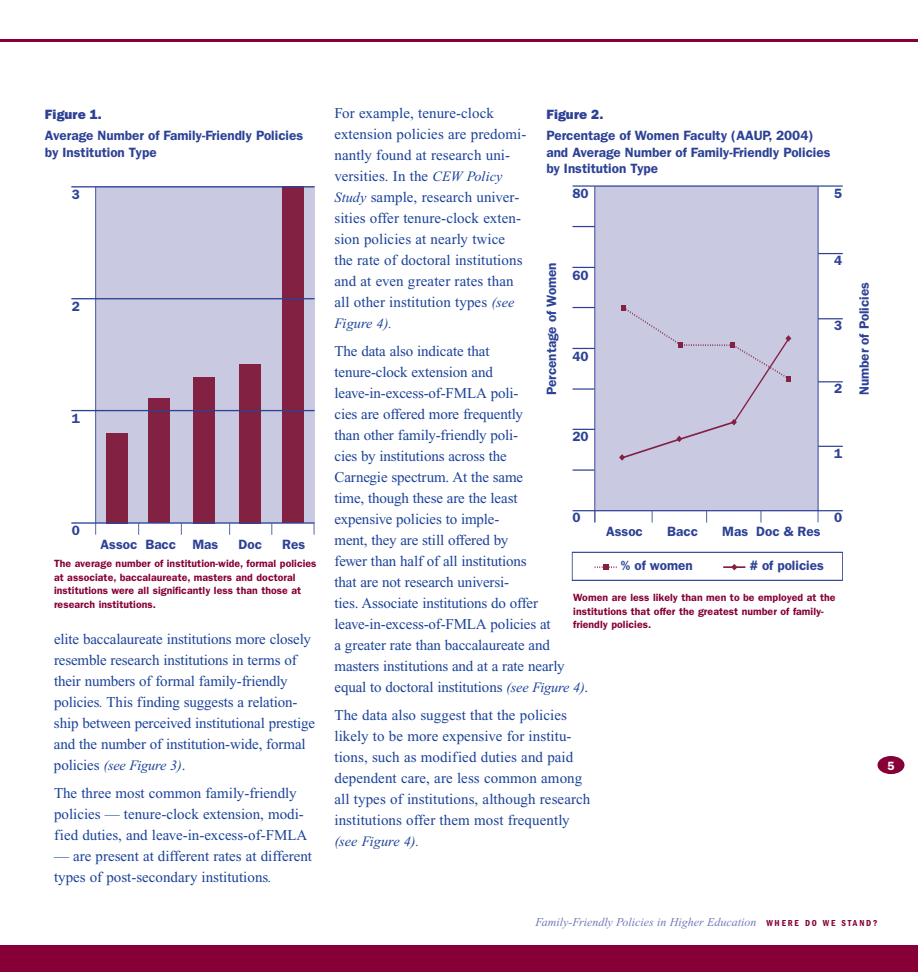
<style>
.page{position:relative;width:918px;height:972px;background:#fff}
.page>*{position:absolute;margin:0;border:0;box-sizing:border-box;transform-origin:0 0}
.t1{font:15px/21px "Times New Roman";letter-spacing:-.01em;color:#1b4299}
.t2{font:italic 14.25px "Times New Roman";letter-spacing:-.01em;color:#1b4299}
.t3{font:600 13.5px/16.2px "Franklin Gothic";color:#2d4296}
.t4{font:800 13.5px "Franklin Gothic";color:#2d4296}
.t5{font:italic 12px "Times New Roman";color:#7179b9}
.t6{font:600 12px "Franklin Gothic";color:#fff}
.t7{font:600 10.5px/13.5px "Franklin Gothic";letter-spacing:.005em;color:#860037}
.s1{font-style:italic;font-size:14.25px}
.s2{font-style:normal;font-size:15px}
.s3{font-family:"Franklin Gothic";font-weight:600;font-style:normal;font-stretch:condensed;font-size:9px;color:#860037}
</style>
<div class="page">
<div style="left:878px;top:756px;width:26px;height:18px;background:#860037;border-radius:50%"></div>
<div style="left:0;top:945px;width:918px;height:27px;background:#860037"></div>
<hr style="left:0;top:39px;width:918px;height:3px;background:#860037">
<div style="left:95px;top:187px;width:220px;height:336px;background:#c9c9e2"></div>
<div style="left:106px;top:433px;width:21px;height:90px;background:#822141"></div>
<div style="left:149px;top:398px;width:21px;height:125px;background:#822141"></div>
<div style="left:194px;top:377px;width:21px;height:146px;background:#822141"></div>
<div style="left:239px;top:364px;width:22px;height:159px;background:#822141"></div>
<div style="left:282px;top:187px;width:22px;height:336px;background:#822141"></div>
<hr style="left:95px;top:187px;width:1px;height:348px;background:#2d4296">
<hr style="left:71px;top:410px;width:244px;height:1px;background:#2d4296">
<hr style="left:71px;top:298px;width:244px;height:1px;background:#2d4296">
<hr style="left:71px;top:186px;width:244px;height:1px;background:#2d4296">
<hr style="left:71px;top:523px;width:244px;height:1px;background:#2d4296">
<div style="left:594px;top:186px;width:225px;height:325px;background:#c9c9e2"></div>
<svg style="left:595px;top:565px;width:22px;height:5px"></svg>
<svg style="left:732px;top:564px;width:5px;height:6px"></svg>
<hr style="left:723px;top:566px;width:22px;height:2px;background:#822141">
<div style="left:572px;top:552px;width:271px;height:28px;border:1px solid #2d4296"></div>
<svg style="left:573px;top:429px;width:21px;height:1px"></svg>
<svg style="left:573px;top:348px;width:21px;height:1px"></svg>
<hr style="left:573px;top:186px;width:270px;height:1px;background:#2d4296">
<svg style="left:573px;top:226px;width:21px;height:1px"></svg>
<svg style="left:819px;top:253px;width:24px;height:1px"></svg>
<svg style="left:819px;top:318px;width:24px;height:1px"></svg>
<svg style="left:819px;top:381px;width:24px;height:1px"></svg>
<svg style="left:819px;top:446px;width:24px;height:1px"></svg>
<svg style="left:573px;top:307px;width:21px;height:1px"></svg>
<svg style="left:573px;top:389px;width:21px;height:1px"></svg>
<svg style="left:573px;top:470px;width:21px;height:1px"></svg>
<svg style="left:652px;top:511px;width:1px;height:12px"></svg>
<svg style="left:706px;top:511px;width:1px;height:12px"></svg>
<svg style="left:760px;top:511px;width:1px;height:12px"></svg>
<hr style="left:573px;top:510px;width:270px;height:1px;background:#2d4296">
<svg style="left:573px;top:267px;width:21px;height:1px"></svg>
<hr style="left:594px;top:187px;width:1px;height:335px;background:#2d4296">
<hr style="left:818px;top:187px;width:1px;height:335px;background:#2d4296">
<svg style="left:619px;top:305px;width:172px;height:156px"></svg>
<p class="t1" style="left:334px;top:104px;width:193px">For example, tenure-clock extension policies are predomi&shy;nantly found at research uni&shy;versities. In the <span class="s1">CEW Policy<br>Study</span> sample, research univer&shy;sities offer tenure-clock exten&shy;sion policies at nearly twice the rate of doctoral institutions and at even greater rates than all other institution types <span class="s1">(see</span></p>
<p class="t2" style="left:334px;top:319px;width:59px">Figure 4).</p>
<p class="t1" style="left:334px;top:342px;width:255px">The data also indicate that<br>tenure-clock extension and leave-in-excess-of-FMLA poli-<br>cies are offered more frequently<br>than other family-friendly poli-<br>cies by institutions across the<br>Carnegie spectrum. At the same<br>time, though these are the least<br>expensive policies to imple-<br>ment, they are still offered by<br>fewer than half of all institutions<br>that are not research universi-<br>ties. Associate institutions do offer leave-in-excess-of-FMLA policies at<br>a greater rate than baccalaureate and masters institutions and at a rate nearly equal to doctoral institutions <span class="s1">(see Figure 4)</span>.</p>
<p class="t1" style="left:334px;top:706px;width:257px">The data also suggest that the policies likely to be more expensive for institu&shy;tions, such as modified duties and paid dependent care, are less common among all types of institutions, although research institutions offer them most frequently</p>
<p class="t2" style="left:334px;top:836px;width:86px">(see Figure 4).</p>
<p class="t4" style="left:546px;top:110px;width:59px">Figure 2.</p>
<p class="t3" style="left:546px;top:129px;width:286px">Percentage of Women Faculty (AAUP 2004) and Average Number of Family-Friendly Policies by nstitution Type</p>
<p class="t4" style="left:45px;top:110px;width:59px">Figure 1.</p>
<p class="t3" style="left:45px;top:129px;width:260px">Average Number of Family-Friendly Policies by nstitution Type</p>
<p class="t3" style="left:834px;top:186px;width:10px">5</p>
<p class="t3" style="left:572px;top:187px;width:18px">80</p>
<p class="t3" style="left:72px;top:188px;width:10px">3</p>
<p class="t3" style="left:834px;top:254px;width:10px">4</p>
<p class="t3" style="left:545px;top:395px;width:135px;rotate:-90deg">Percentage of Women</p>
<p class="t3" style="left:572px;top:268px;width:18px">60</p>
<p class="t3" style="left:72px;top:300px;width:10px">2</p>
<p class="t3" style="left:834px;top:319px;width:10px">3</p>
<p class="t3" style="left:572px;top:349px;width:18px">40</p>
<p class="t3" style="left:834px;top:382px;width:10px">2</p>
<p class="t3" style="left:72px;top:411px;width:10px">1</p>
<p class="t3" style="left:572px;top:430px;width:18px">20</p>
<p class="t3" style="left:834px;top:446px;width:10px">1</p>
<p class="t3" style="left:572px;top:511px;width:10px">0</p>
<p class="t3" style="left:834px;top:511px;width:10px">0</p>
<p class="t3" style="left:72px;top:523px;width:10px">0</p>
<p class="t3" style="left:606px;top:525px;width:38px">Assoc</p>
<p class="t3" style="left:667px;top:525px;width:32px">Bacc</p>
<p class="t3" style="left:722px;top:525px;width:100px">Mas Doc &amp; Res</p>
<p class="t3" style="left:101px;top:537px;width:119px">Assoc Bacc Mas</p>
<p class="t3" style="left:239px;top:537px;width:25px">Doc</p>
<p class="t3" style="left:282px;top:537px;width:24px">Res</p>
<p class="t7" style="left:54px;top:558px;width:264px">The average number of institution-wide, formal policies at associate, baccalaureate, masters and doctoral institutions were all significantly less than those at research institutions.</p>
<p class="t3" style="left:621px;top:558px;width:73px">% of women</p>
<p class="t3" style="left:750px;top:558px;width:75px"># of policies</p>
<p class="t7" style="left:573px;top:592px;width:264px">Women are less likely than men to be employed at the institutions that offer the greatest number of family&shy;friendly policies.</p>
<p class="t1" style="left:54px;top:630px;width:263px">elite baccalaureate institutions more closely resemble research institutions in terms of their numbers of formal family-friendly policies<span class="s1">.</span> This finding suggests a relation&shy;ship between perceived institutional prestige and the number of institution-wide, formal</p>
<p class="t2" style="left:54px;top:760px;width:133px"><span class="s2">policies</span> (see Figure 3)<span class="s2">.</span></p>
<p class="t1" style="left:54px;top:784px;width:255px">The three most common family-friendly policies — tenure-clock extension, modi&shy;fied duties, and leave-in-excess-of-FMLA</p>
<p class="t1" style="left:54px;top:847px;width:260px">— are present at different rates at different types of post-secondary institutions<span class="s1">.</span></p>
<p class="t3" style="left:857px;top:395px;width:115px;rotate:-90deg">Number of Policies</p>
<p class="t6" style="left:887px;top:761px;width:9px">5</p>
<p class="t5" style="left:535px;top:918px;width:344px">Family-Friendly Policies in Higher Education <span class="s3">W H E R E D O W E S T A N D ?</span></p>
</div>
